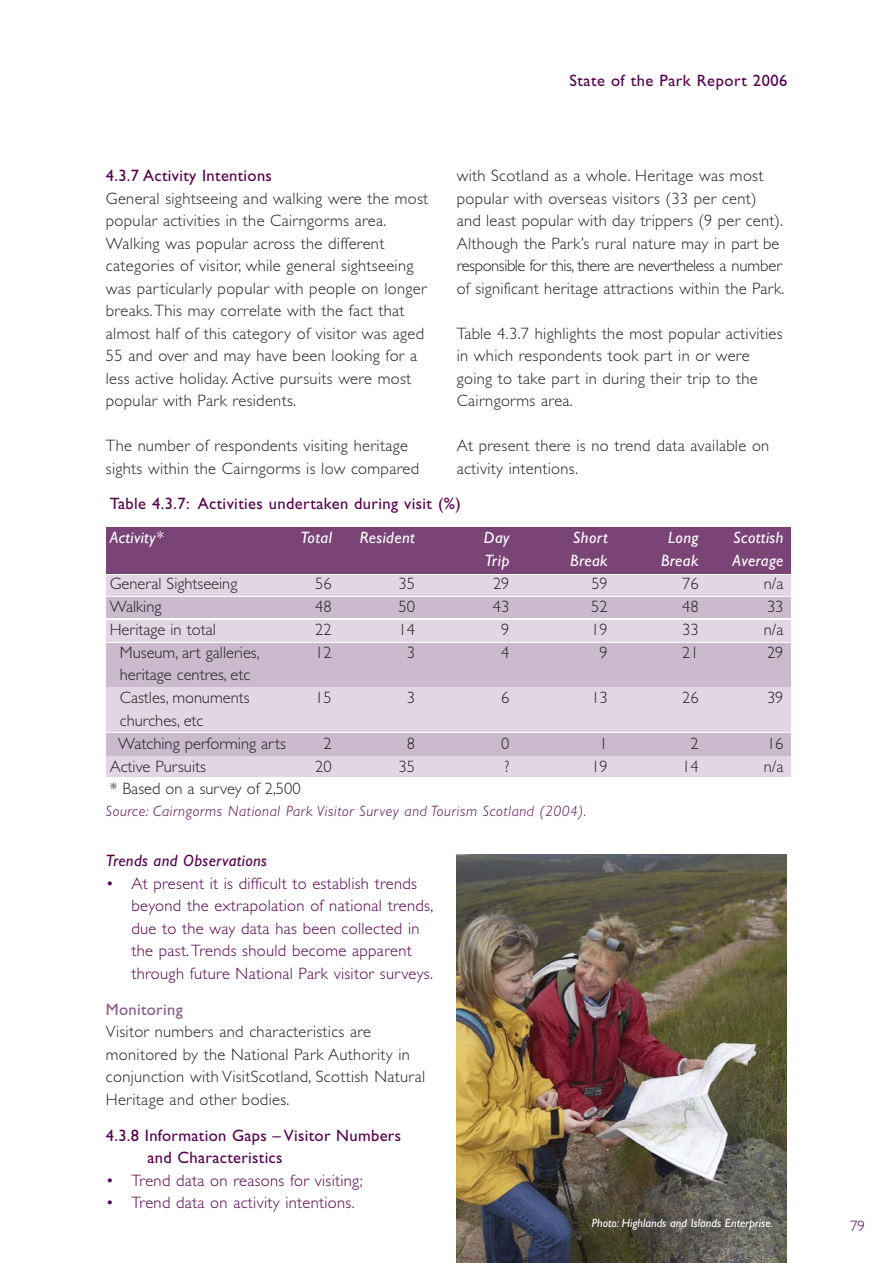
<style>
.page{position:relative;width:893px;height:1263px;background:#fff}
.page>*{position:absolute;margin:0;border:0;box-sizing:border-box;transform-origin:0 0}
.t1{font:300 16.5px/22.5px "Gill Sans";letter-spacing:.02em;color:#231f20}
.t2{font:300 16.5px/22.5px "Gill Sans";letter-spacing:.02em;color:#56004e}
.t3{font:300 16.5px/22.8px "Gill Sans";color:#231f20}
.t4{font:16.5px/22.5px "Gill Sans";letter-spacing:.02em;color:#56004e}
.t5{font:italic 16.5px "Gill Sans";letter-spacing:.025em;color:#fff}
.t6{font:italic 16.5px "Gill Sans";letter-spacing:.02em;color:#56004e}
.t7{font:16.5px "Gill Sans";letter-spacing:.02em;color:#875985}
.t8{font:italic 300 15px "Gill Sans";letter-spacing:.04em;color:#56004e}
.t9{font:300 15px "Gill Sans";color:#56004e}
.t10{font:italic 12px "Gill Sans";color:#fff}
</style>
<div class="page">
<div style="left:106px;top:576px;width:684px;height:20px;background:#e1d7e3"></div>
<div style="left:106px;top:527px;width:684px;height:47px;background:#7a4476"></div>
<div style="left:106px;top:620px;width:684px;height:21px;background:#e1d7e3"></div>
<div style="left:106px;top:597px;width:684px;height:21px;background:#cbb9ce"></div>
<div style="left:106px;top:687px;width:684px;height:22px;background:#e1d7e3"></div>
<div style="left:106px;top:643px;width:684px;height:43px;background:#cbb9ce"></div>
<div style="left:106px;top:733px;width:684px;height:22px;background:#cbb9ce"></div>
<div style="left:106px;top:707px;width:684px;height:24px;background:#e1d7e3"></div>
<div style="left:106px;top:757px;width:684px;height:20px;background:#e1d7e3"></div>
<img style="left:457px;top:854px;width:329px;height:409px">
<p class="t4" style="left:569px;top:71px;width:219px">State of the Park Report 2006</p>
<p class="t4" style="left:106px;top:166px;width:168px">4.3.7 Activity Intentions</p>
<p class="t1" style="left:106px;top:189px;width:324px">General sightseeing and walking were the most popular activities in the Cairngorms area.<br>Walking was popular across the different categories of visitor, while general sightseeing was particularly popular with people on longer breaks.This may correlate with the fact that almost half of this category of visitor was aged 55 and over and may have been looking for a less active holiday. Active pursuits were most popular with Park residents.</p>
<p class="t1" style="left:106px;top:436px;width:315px">The number of respondents visiting heritage sights within the Cairngorms is low compared</p>
<p class="t1" style="left:457px;top:166px;width:329px">with Scotland as a whole. Heritage was most popular with overseas visitors (33 per cent) and least popular with day trippers (9 per cent).<br>Although the Park’s rural nature may in part be responsible for this, there are nevertheless a number of significant heritage attractions within the Park.</p>
<p class="t1" style="left:457px;top:324px;width:327px">Table 4.3.7 highlights the most popular activities in which respondents took part in or were going to take part in during their trip to the Cairngorms area.</p>
<p class="t1" style="left:457px;top:436px;width:314px">At present there is no trend data available on activity intentions.</p>
<p class="t4" style="left:110px;top:494px;width:352px">Table 4.3.7: Activities undertaken during visit (%)</p>
<p class="t5" style="left:110px;top:532px;width:55px">Activity*</p>
<p class="t5" style="left:300px;top:532px;width:33px">Total</p>
<p class="t5" style="left:360px;top:532px;width:57px">Resident</p>
<p class="t5" style="left:484px;top:532px;width:27px">Day</p>
<p class="t5" style="left:573px;top:532px;width:36px">Short</p>
<p class="t5" style="left:668px;top:532px;width:32px">Long</p>
<p class="t5" style="left:733px;top:532px;width:52px">Scottish</p>
<p class="t5" style="left:485px;top:555px;width:26px">Trip</p>
<p class="t5" style="left:570px;top:555px;width:39px">Break</p>
<p class="t5" style="left:661px;top:555px;width:39px">Break</p>
<p class="t5" style="left:732px;top:555px;width:53px">Average</p>
<p class="t3" style="left:110px;top:574px;width:129px">General Sightseeing</p>
<p class="t1" style="left:315px;top:574px;width:18px">56</p>
<p class="t1" style="left:398px;top:574px;width:18px">35</p>
<p class="t1" style="left:493px;top:574px;width:18px">29</p>
<p class="t1" style="left:591px;top:574px;width:18px">59</p>
<p class="t1" style="left:682px;top:574px;width:18px">76</p>
<p class="t1" style="left:764px;top:574px;width:21px">n/a</p>
<p class="t3" style="left:110px;top:597px;width:53px">Walking</p>
<p class="t1" style="left:315px;top:597px;width:18px">48</p>
<p class="t1" style="left:398px;top:597px;width:18px">50</p>
<p class="t1" style="left:493px;top:597px;width:18px">43</p>
<p class="t1" style="left:591px;top:597px;width:18px">52</p>
<p class="t1" style="left:682px;top:597px;width:18px">48</p>
<p class="t1" style="left:767px;top:597px;width:18px">33</p>
<p class="t3" style="left:110px;top:619px;width:108px">Heritage in total</p>
<p class="t1" style="left:315px;top:620px;width:18px">22</p>
<p class="t1" style="left:398px;top:620px;width:18px">14</p>
<p class="t1" style="left:501px;top:620px;width:10px">9</p>
<p class="t1" style="left:591px;top:620px;width:18px">19</p>
<p class="t1" style="left:682px;top:620px;width:18px">33</p>
<p class="t1" style="left:764px;top:620px;width:21px">n/a</p>
<p class="t3" style="left:120px;top:642px;width:141px">Museum, art galleries,</p>
<p class="t1" style="left:315px;top:642px;width:18px">12</p>
<p class="t1" style="left:407px;top:642px;width:10px">3</p>
<p class="t1" style="left:501px;top:642px;width:10px">4</p>
<p class="t1" style="left:600px;top:642px;width:10px">9</p>
<p class="t1" style="left:682px;top:642px;width:18px">21</p>
<p class="t1" style="left:767px;top:642px;width:18px">29</p>
<p class="t3" style="left:120px;top:665px;width:132px">heritage centres, etc<br>Castles, monuments</p>
<p class="t1" style="left:315px;top:688px;width:18px">15</p>
<p class="t1" style="left:407px;top:688px;width:10px">3</p>
<p class="t1" style="left:501px;top:688px;width:10px">6</p>
<p class="t1" style="left:591px;top:688px;width:18px">13</p>
<p class="t1" style="left:682px;top:688px;width:18px">26</p>
<p class="t1" style="left:767px;top:688px;width:18px">39</p>
<p class="t3" style="left:118px;top:711px;width:169px">churches, etc<br>Watching performing arts</p>
<p class="t1" style="left:324px;top:734px;width:10px">2</p>
<p class="t1" style="left:407px;top:734px;width:10px">8</p>
<p class="t1" style="left:501px;top:734px;width:10px">0</p>
<p class="t1" style="left:600px;top:734px;width:10px">1</p>
<p class="t1" style="left:690px;top:734px;width:10px">2</p>
<p class="t1" style="left:767px;top:734px;width:18px">16</p>
<p class="t3" style="left:110px;top:756px;width:98px">Active Pursuits</p>
<p class="t1" style="left:315px;top:756px;width:18px">20</p>
<p class="t1" style="left:398px;top:756px;width:18px">35</p>
<p class="t1" style="left:505px;top:756px;width:6px">?</p>
<p class="t1" style="left:591px;top:756px;width:18px">19</p>
<p class="t1" style="left:682px;top:756px;width:18px">14</p>
<p class="t1" style="left:764px;top:756px;width:21px">n/a</p>
<p class="t3" style="left:110px;top:779px;width:192px">* Based on a survey of 2,500</p>
<p class="t8" style="left:106px;top:806px;width:482px">Source: Cairngorms National Park Visitor Survey and Tourism Scotland (2004).</p>
<p class="t6" style="left:106px;top:855px;width:163px">Trends and Observations</p>
<p class="t2" style="left:131px;top:874px;width:303px;text-indent:-26px">• At present it is difficult to establish trends beyond the extrapolation of national trends, due to the way data has been collected in the past.Trends should become apparent through future National Park visitor surveys.</p>
<p class="t7" style="left:106px;top:1003px;width:78px">Monitoring</p>
<p class="t1" style="left:106px;top:1022px;width:321px">Visitor numbers and characteristics are monitored by the National Park Authority in conjunction with VisitScotland, Scottish Natural Heritage and other bodies.</p>
<p class="t4" style="left:148px;top:1126px;width:255px;text-indent:-42px">4.3.8 Information Gaps – Visitor Numbers and Characteristics</p>
<p class="t2" style="left:106px;top:1171px;width:258px">• Trend data on reasons for visiting;</p>
<p class="t2" style="left:106px;top:1193px;width:250px">• Trend data on activity intentions.</p>
<p class="t10" style="left:592px;top:1219px;width:183px">Photo: Highlands and Islands Enterprise.</p>
<p class="t9" style="left:850px;top:1220px;width:16px">79</p>
</div>
